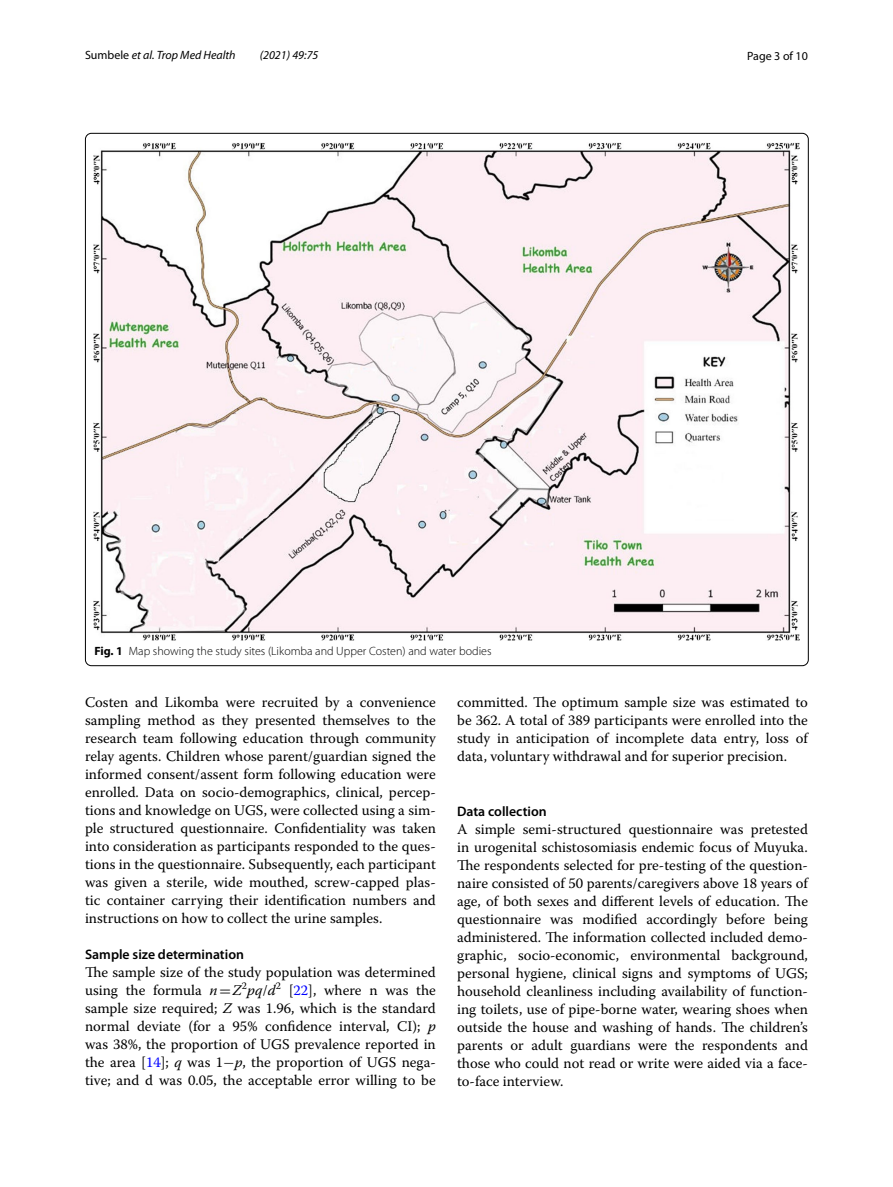
<style>
.page{position:relative;width:893px;height:1187px;background:#fff}
.page>*{position:absolute;margin:0;border:0;box-sizing:border-box;transform-origin:0 0}
.t1{font:14.7px/18px "Warnock Pro";color:#000;text-align:justify}
.t2{font:600 13.8px "Myriad Pro";color:#000}
.t3{font:300 12px "Myriad Pro";color:#000}
.t4{font:italic 12px "Myriad Pro";color:#000}
.t5{font:12px "Myriad Pro";color:#000}
.s1{font-style:normal}
.s2{font-weight:700}
.s3{font-style:italic}
.s4{font-family:"MTSY"}
.s5{color:#00f}
</style>
<div class="page">
<img style="left:94px;top:142px;width:706px;height:498px">
<p class="t4" style="left:85px;top:48px;width:152px"><span class="s1">Sumbele</span> et al. Trop Med Health</p>
<p class="t4" style="left:260px;top:48px;width:60px">(2021) 49:75</p>
<p class="t5" style="left:747px;top:48px;width:62px">Page 3 of 10</p>
<p class="t3" style="left:94px;top:645px;width:399px"><span class="s2">Fig. 1</span> Map showing the study sites (Likomba and Upper Costen) and water bodies</p>
<p class="t1" style="left:85px;top:692px;width:352px">Costen and Likomba were recruited by a convenience sampling method as they presented themselves to the research team following education through community relay agents. Children whose parent/guardian signed the informed consent/assent form following education were enrolled. Data on socio-demographics, clinical, percep&shy;tions and knowledge on UGS, were collected using a sim&shy;ple structured questionnaire. Confidentiality was taken into consideration as participants responded to the ques&shy;tions in the questionnaire. Subsequently, each participant was given a sterile, wide mouthed, screw-capped plas&shy;tic container carrying their identification numbers and instructions on how to collect the urine samples.</p>
<p class="t2" style="left:85px;top:945px;width:160px">Sample size determination</p>
<p class="t1" style="left:85px;top:962px;width:352px">The sample size of the study population was determined using the formula <span class="s3">n</span><span class="s4">=</span><span class="s3">Z</span><sup>2</sup><span class="s3">pq</span>/<span class="s3">d</span><sup>2</sup> [<span class="s5">22</span>], where n was the sample size required; <span class="s3">Z</span> was 1.96, which is the standard normal deviate (for a 95% confidence interval, CI); <span class="s3">p </span>was 38%, the proportion of UGS prevalence reported in the area [<span class="s5">14</span>]; <span class="s3">q</span> was 1<span class="s4">−</span><span class="s3">p</span>, the proportion of UGS nega&shy;tive; and d was 0.05, the acceptable error willing to be</p>
<p class="t1" style="left:457px;top:692px;width:352px">committed. The optimum sample size was estimated to be 362. A total of 389 participants were enrolled into the study in anticipation of incomplete data entry, loss of data, voluntary withdrawal and for superior precision.</p>
<p class="t2" style="left:457px;top:802px;width:91px">Data collection</p>
<p class="t1" style="left:457px;top:819px;width:352px">A simple semi-structured questionnaire was pretested in urogenital schistosomiasis endemic focus of Muyuka.<br>The respondents selected for pre-testing of the question&shy;naire consisted of 50 parents/caregivers above 18 years of age, of both sexes and different levels of education. The questionnaire was modified accordingly before being administered. The information collected included demo&shy;graphic, socio-economic, environmental background, personal hygiene, clinical signs and symptoms of UGS; household cleanliness including availability of function&shy;ing toilets, use of pipe-borne water, wearing shoes when outside the house and washing of hands. The children’s parents or adult guardians were the respondents and those who could not read or write were aided via a face&shy;to-face interview.</p>
</div>
